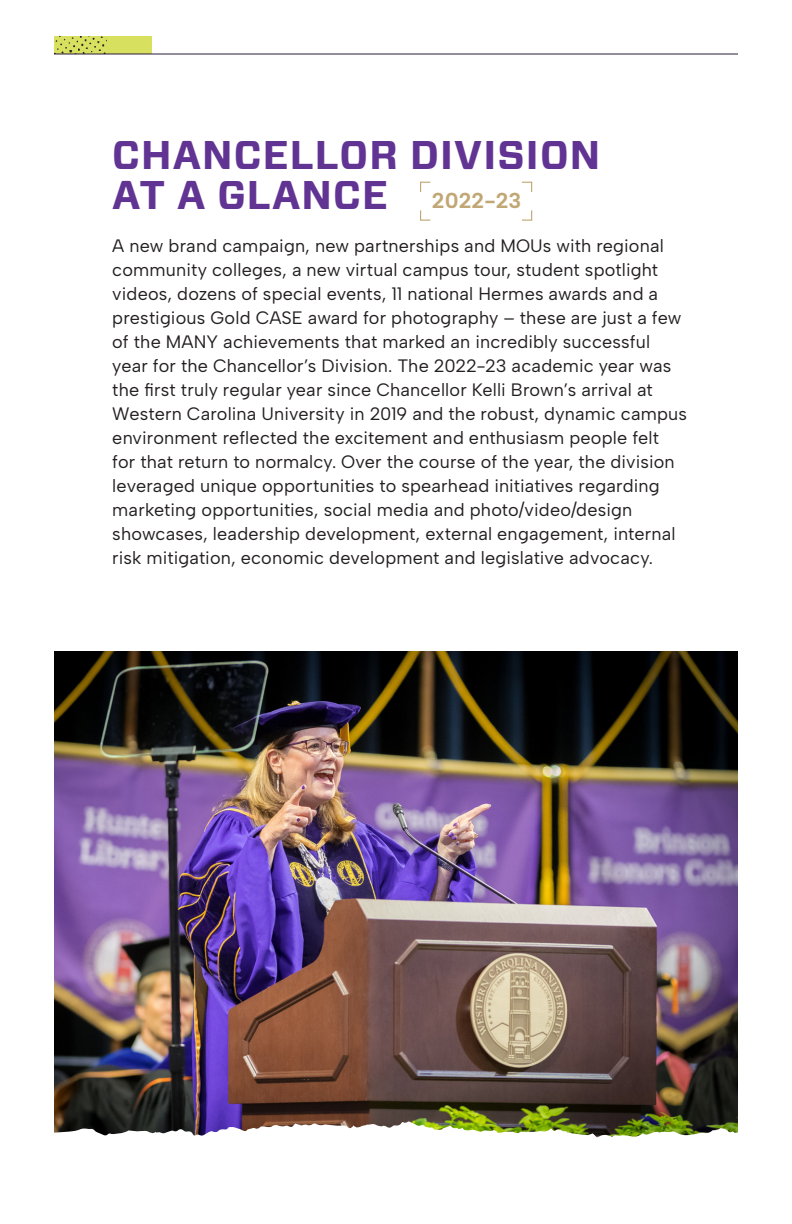
<style>
.page{position:relative;width:792px;height:1224px;background:#fff}
.page>*{position:absolute;margin:0;border:0;box-sizing:border-box;transform-origin:0 0}
.t1{font:700 40px/40px "Forza";letter-spacing:.03em;color:#613393}
.t2{font:700 21.6px "Albert Sans";color:#c1a775}
.BodyCopy{font:18px/24px "Albert Sans";letter-spacing:.01em;color:#231f20}
</style>
<div class="page">
<div style="left:54px;top:36px;width:97px;height:18px;background:#d7e15f"></div>
<img style="left:54px;top:36px;width:53px;height:18px">
<hr style="left:54px;top:54px;width:684px;height:1px;background:#2b1a38">
<img style="left:54px;top:652px;width:684px;height:467px">
<img style="left:54px;top:1119px;width:684px;height:19px">
<svg style="left:420px;top:181px;width:11px;height:11px"></svg>
<svg style="left:420px;top:210px;width:11px;height:11px"></svg>
<svg style="left:522px;top:181px;width:11px;height:11px"></svg>
<svg style="left:522px;top:210px;width:11px;height:11px"></svg>
<p class="t1" style="left:112px;top:135px;width:489px">CHANCELLOR DIVISION<br>AT A GLANCE</p>
<p class="t2" style="left:432px;top:188px;width:91px">2022-23</p>
<p class="BodyCopy" style="left:112px;top:234px;width:576px">A new brand campaign, new partnerships and MOUs with regional community colleges, a new virtual campus tour, student spotlight videos, dozens of special events, 11 national Hermes awards and a prestigious Gold CASE award for photography – these are just a few of the MANY achievements that marked an incredibly successful year for the Chancellor’s Division. The 2022-23 academic year was the first truly regular year since Chancellor Kelli Brown’s arrival at Western Carolina University in 2019 and the robust, dynamic campus environment reflected the excitement and enthusiasm people felt<br>for that return to normalcy. Over the course of the year, the division leveraged unique opportunities to spearhead initiatives regarding marketing opportunities, social media and photo/video/design showcases, leadership development, external engagement, internal risk mitigation, economic development and legislative advocacy.</p>
</div>
